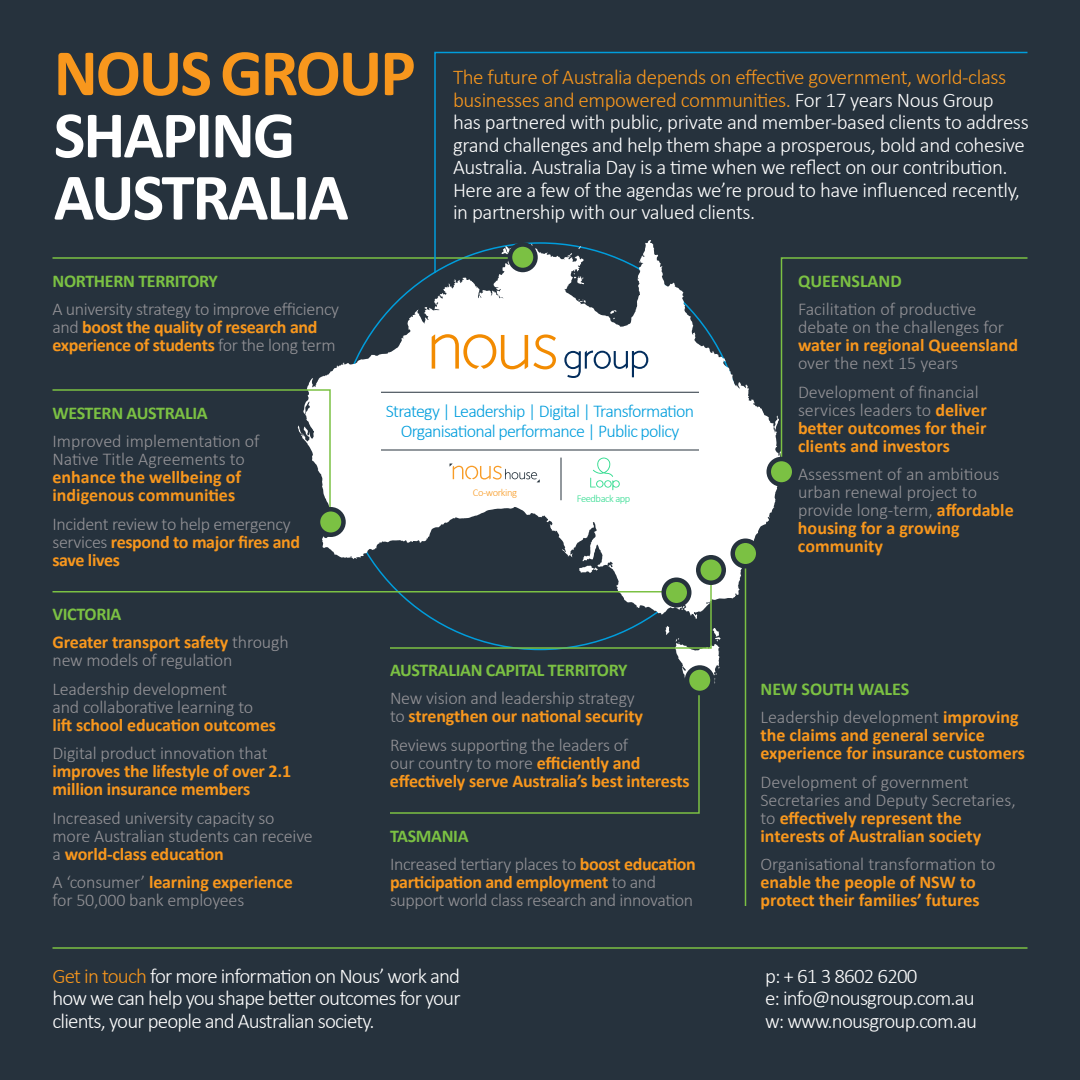
<style>
.page{position:relative;width:1080px;height:1080px;background:#26323d}
.page>*{position:absolute;margin:0;border:0;box-sizing:border-box;transform-origin:0 0}
.t1{font:700 66.75px/62.2px "Calibri";letter-spacing:-.03em;color:#fff}
.t2{font:700 66.75px "Calibri";letter-spacing:-.03em;color:#f8971d}
.t3{font:300 21px/22.5px "Calibri";letter-spacing:-.02em;color:#fff}
.t4{font:300 21px/22.5px "Calibri";letter-spacing:-.04em;color:#fff}
.t5{font:300 18px/18px "Calibri";letter-spacing:-.01em;color:#949397}
.t6{font:700 18px/18px "Calibri";letter-spacing:-.005em;color:#f8971d}
.t7{font:300 18px/19.5px "Calibri";letter-spacing:-.04em;color:#009ddc;text-align:center}
.t8{font:700 18px "Calibri";letter-spacing:-.02em;color:#7bc143}
.t9{font:700 18px "Calibri";color:#7bc143}
.t10{font:300 10.5px "Calibri";letter-spacing:-.04em;color:#32dc90}
.t11{font:300 10.5px "Calibri";letter-spacing:-.04em;color:#f89c27}
.s1{color:#f8971d}
.s2{font-weight:700;color:#f8971d}
.s3{color:#7bc143}
.s4{font-weight:300;color:#949397}
.s5{font-weight:700;color:#7bc143}
</style>
<div class="page">
<svg style="left:300px;top:272px;width:480px;height:347px;fill:#fff"></svg>
<svg style="left:574px;top:274px;width:10px;height:10px"></svg>
<svg style="left:610px;top:310px;width:7px;height:9px"></svg>
<svg style="left:578px;top:299px;width:8px;height:4px"></svg>
<hr style="left:53px;top:947px;width:975px;height:2px;background:#7bc143">
<svg style="left:698px;top:557px;width:26px;height:26px"></svg>
<div style="left:696px;top:555px;width:30px;height:30px;border:5px solid #26323d;border-radius:50%"></div>
<hr style="left:53px;top:257px;width:471px;height:2px;background:#7bc143">
<hr style="left:53px;top:591px;width:624px;height:1px;background:#7bc143">
<svg style="left:388px;top:564px;width:333px;height:250px"></svg>
<div style="left:687px;top:667px;width:26px;height:26px;background:#7bc143;border-radius:50%"></div>
<div style="left:685px;top:665px;width:30px;height:30px;border:5px solid #26323d;border-radius:50%"></div>
<svg style="left:434px;top:51px;width:594px;height:223px"></svg>
<hr style="left:745px;top:553px;width:1px;height:353px;background:#7bc143">
<div style="left:733px;top:541px;width:25px;height:25px;background:#7bc143;border-radius:50%"></div>
<div style="left:731px;top:538px;width:30px;height:30px;border:5px solid #26323d;border-radius:50%"></div>
<svg style="left:52px;top:388px;width:280px;height:136px"></svg>
<svg style="left:780px;top:256px;width:248px;height:201px"></svg>
<div style="left:318px;top:509px;width:26px;height:26px;background:#7bc143;border-radius:50%"></div>
<div style="left:316px;top:507px;width:30px;height:30px;border:5px solid #26323d;border-radius:50%"></div>
<div style="left:769px;top:459px;width:25px;height:25px;background:#7bc143;border-radius:50%"></div>
<div style="left:767px;top:457px;width:30px;height:30px;border:5px solid #26323d;border-radius:50%"></div>
<svg style="left:564px;top:351px;width:84px;height:27px"></svg>
<svg style="left:432px;top:334px;width:124px;height:35px"></svg>
<hr style="left:381px;top:392px;width:318px;height:1px;background:#26323d">
<hr style="left:381px;top:450px;width:318px;height:1px;background:#26323d">
<svg style="left:450px;top:464px;width:90px;height:18px"></svg>
<svg style="left:590px;top:458px;width:30px;height:32px"></svg>
<hr style="left:561px;top:458px;width:1px;height:42px;background:#26323d">
<h1 class="t2" style="left:54px;top:49px;width:363px">NOUS GROUP</h1>
<h1 class="t1" style="left:54px;top:109px;width:296px">SHAPING<br>AUSTRALIA</h1>
<p class="t3" style="left:453px;top:66px;width:577px"><span class="s1">The future of Australia depends on effective government, world-class businesses and empowered communities.</span> For 17 years Nous Group<br>has partnered with public, private and member-based clients to address grand challenges and help them shape a prosperous, bold and cohesive Australia. Australia Day is a time when we reflect on our contribution.<br>Here are a few of the agendas we’re proud to have influenced recently, in partnership with our valued clients.</p>
<p class="t8" style="left:52px;top:274px;width:167px">NORTHERN TERRITORY</p>
<p class="t5" style="left:52px;top:300px;width:288px">A university strategy to improve efficiency and <span class="s2">boost the quality of research and experience of students</span> for the long term</p>
<p class="t8" style="left:52px;top:406px;width:157px">WESTERN AUSTRALIA</p>
<p class="t5" style="left:52px;top:432px;width:209px">Improved implementation of<br>Native Title Agreements to</p>
<p class="t6" style="left:52px;top:469px;width:190px">enhance the wellbeing of indigenous communities</p>
<p class="t5" style="left:52px;top:514px;width:249px">Incident review to help emergency services <span class="s2">respond to major fires and save lives</span></p>
<p class="t6" style="left:52px;top:601px;width:238px;line-height:28.5px"><span class="s3">VICTORIA<br></span>Greater transport safety <span class="s4">through</span></p>
<p class="t5" style="left:52px;top:646px;width:181px;line-height:28.5px">new models of regulation<br>Leadership development</p>
<p class="t5" style="left:52px;top:697px;width:202px">and collaborative learning to</p>
<p class="t6" style="left:52px;top:716px;width:225px">lift school education outcomes</p>
<p class="t5" style="left:52px;top:744px;width:217px">Digital product innovation that</p>
<p class="t6" style="left:52px;top:763px;width:240px">improves the lifestyle of over 2.1 million insurance members</p>
<p class="t5" style="left:52px;top:808px;width:262px">Increased university capacity so more Australian students can receive a <span class="s2">world-class education</span></p>
<p class="t5" style="left:52px;top:873px;width:242px">A ‘consumer’ <span class="s2">learning experience </span>for 50,000 bank employees</p>
<p class="t7" style="left:386px;top:401px;width:310px">Strategy | Leadership | Digital | Transformation<br>Organisational performance | Public policy</p>
<p class="t11" style="left:473px;top:486px;width:46px">Co-working</p>
<p class="t10" style="left:577px;top:492px;width:55px">Feedback app</p>
<p class="t8" style="left:390px;top:663px;width:239px">AUSTRALIAN CAPITAL TERRITORY</p>
<p class="t5" style="left:390px;top:689px;width:254px">New vision and leadership strategy to <span class="s2">strengthen our national security</span></p>
<p class="t6" style="left:390px;top:736px;width:301px"><span class="s4">Reviews supporting the leaders of<br>our country to more</span> efficiently and effectively serve Australia’s best interests</p>
<p class="t5" style="left:390px;top:821px;width:307px;line-height:28.5px"><span class="s5">TASMANIA<br></span>Increased tertiary places to <span class="s2">boost education</span></p>
<p class="t5" style="left:390px;top:875px;width:305px"><span class="s2">participation and employment</span> to and support world class research and innovation</p>
<p class="t9" style="left:798px;top:274px;width:105px">QUEENSLAND</p>
<p class="t5" style="left:798px;top:300px;width:208px">Facilitation of productive debate on the challenges for</p>
<p class="t6" style="left:798px;top:337px;width:222px">water in regional Queensland</p>
<p class="t5" style="left:798px;top:349px;width:182px;line-height:28.5px">over the next 15 years<br>Development of financial</p>
<p class="t6" style="left:798px;top:402px;width:190px;text-align:justify"><span class="s4">services leaders to</span> deliver better outcomes for their clients and investors</p>
<p class="t5" style="left:798px;top:465px;width:217px">Assessment of an ambitious urban renewal project to provide long-term, <span class="s2">affordable housing for a growing community</span></p>
<p class="t5" style="left:760px;top:674px;width:260px;line-height:28.5px"><span class="s5">NEW SOUTH WALES<br></span>Leadership development <span class="s2">improving</span></p>
<p class="t6" style="left:761px;top:727px;width:266px">the claims and general service experience for insurance customers</p>
<p class="t5" style="left:760px;top:772px;width:257px">Development of government<br>Secretaries and Deputy Secretaries, to <span class="s2">effectively represent the interests of Australian society</span></p>
<p class="t5" style="left:760px;top:855px;width:236px">Organisational transformation to</p>
<p class="t6" style="left:760px;top:874px;width:221px">enable the people of NSW to protect their families’ futures</p>
<p class="t3" style="left:52px;top:964px;width:410px;text-align:justify"><span class="s1">Get in touch</span> for more information on Nous’ work and how we can help you shape better outcomes for your clients, your people and Australian society.</p>
<p class="t4" style="left:765px;top:966px;width:214px">p: + 61 3 8602 6200<br>e: info@nousgroup.com.au w: www.nousgroup.com.au</p>
</div>
